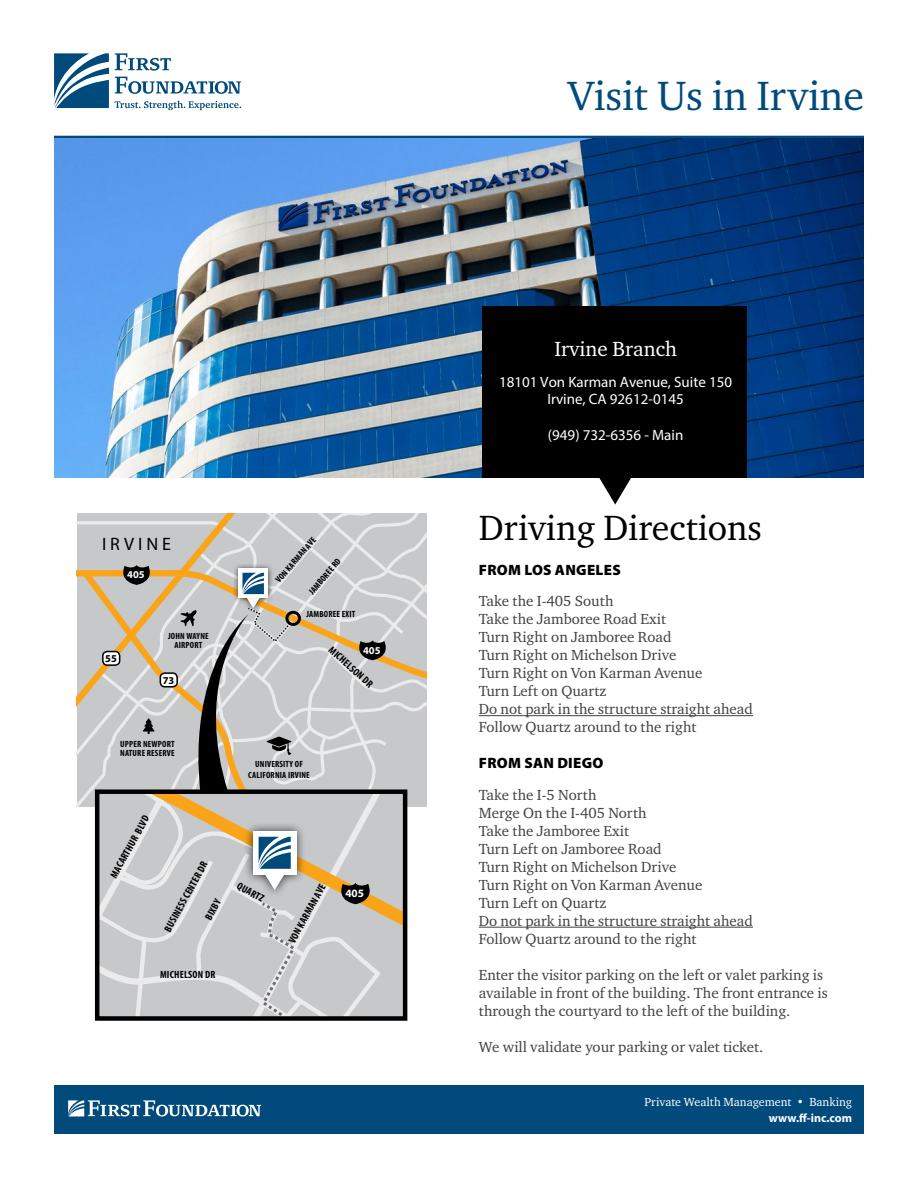
<style>
.page{position:relative;width:918px;height:1188px;background:#fff}
.page>*{position:absolute;margin:0;border:0;box-sizing:border-box;transform-origin:0 0}
.t1{font:42px "Charter ITC Pro";letter-spacing:-.005em;color:#004a7c}
.t2{font:36px "Charter ITC Pro";color:#000}
.t3{font:21px "Charter ITC Pro";color:#fff}
.t4{font:18px "Myriad Pro";letter-spacing:.22em;color:#000}
.t5{font:15px/18px "Charter ITC Pro";color:#414042}
.t6{font:15px/16.8px "Myriad Pro";color:#fff;text-align:center}
.t7{font:900 15px "Myriad Pro";letter-spacing:.02em;color:#000}
.t8{font:12px "Charter ITC Pro";color:#fff}
.t9{font:700 12px "Myriad Pro";color:#fff}
.t10{font:700 11.25px "Myriad Pro";color:#fff}
.t11{font:700 condensed 10.5px "Myriad Pro";letter-spacing:.02em;color:#000}
.t12{font:700 10.5px "Myriad Pro";color:#fff}
.t13{font:700 10.5px "Myriad Pro";color:#000}
.t14{font:700 condensed 9px/9px "Myriad Pro";letter-spacing:.02em;color:#000;text-align:center}
</style>
<div class="page">
<hr style="left:54px;top:136px;width:810px;height:3px;background:#004a7c">
<img style="left:54px;top:138px;width:810px;height:339px">
<div style="left:54px;top:1086px;width:810px;height:48px;background:#004a7c"></div>
<svg style="left:68px;top:1100px;width:193px;height:17px"></svg>
<div style="left:482px;top:306px;width:265px;height:171px;background:#000"></div>
<svg style="left:599px;top:477px;width:32px;height:28px"></svg>
<svg style="left:54px;top:53px;width:55px;height:55px"></svg>
<svg style="left:115px;top:77px;width:126px;height:17px"></svg>
<svg style="left:115px;top:53px;width:56px;height:18px"></svg>
<svg style="left:115px;top:101px;width:126px;height:9px"></svg>
<hr style="left:479px;top:715px;width:274px;height:1px;background:#414042">
<hr style="left:479px;top:927px;width:274px;height:1px;background:#414042">
<svg style="left:77px;top:514px;width:349px;height:505px;background:#c4c2be"></svg>
<p class="t4" style="left:102px;top:532px;width:71px">IRVINE</p>
<p class="t12" style="left:127px;top:568px;width:19px">405</p>
<p class="t13" style="left:105px;top:652px;width:13px">55</p>
<p class="t14" style="left:168px;top:631px;width:42px">JOHN WAYNE<br>AIRPORT</p>
<p class="t13" style="left:163px;top:673px;width:13px">73</p>
<p class="t14" style="left:274px;top:578px;width:58px;rotate:-49deg">VON KARMAN AVE</p>
<p class="t14" style="left:307px;top:591px;width:46px;rotate:-50deg">JAMBOREE RD</p>
<p class="t14" style="left:306px;top:609px;width:50px">JAMBOREE EXIT</p>
<p class="t11" style="left:335px;top:643px;width:57px;rotate:42deg">MICHELSON DR</p>
<p class="t12" style="left:363px;top:643px;width:19px">405</p>
<p class="t14" style="left:120px;top:740px;width:56px;text-align:left">UPPER NEWPORT<br>NATURE RESERVE</p>
<p class="t14" style="left:248px;top:759px;width:63px;line-height:10.8px">UNIVERSITY OF<br>CALIFORNIA IRVINE</p>
<p class="t11" style="left:107px;top:874px;width:71px;rotate:-61deg">MACARTHUR BLVD</p>
<p class="t11" style="left:161px;top:928px;width:80px;rotate:-61deg">BUSINESS CENTER DR</p>
<p class="t11" style="left:202px;top:916px;width:24px;rotate:-61deg">BIXBY</p>
<p class="t11" style="left:241px;top:879px;width:31px;rotate:29deg">QUARTZ</p>
<p class="t11" style="left:160px;top:967px;width:57px">MICHELSON DR</p>
<p class="t11" style="left:286px;top:939px;width:67px;rotate:-61deg">VON KARMAN AVE</p>
<p class="t10" style="left:345px;top:886px;width:20px">405</p>
<h1 class="t1" style="left:568px;top:70px;width:297px">Visit Us in Irvine</h1>
<h3 class="t3" style="left:554px;top:336px;width:124px">Irvine Branch</h3>
<p class="t6" style="left:499px;top:374px;width:234px">18101 Von Karman Avenue, Suite 150<br>Irvine, CA 92612-0145</p>
<p class="t6" style="left:548px;top:426px;width:137px">(949) 732-6356 - Main</p>
<h2 class="t2" style="left:479px;top:505px;width:285px">Driving Directions</h2>
<p class="t7" style="left:479px;top:559px;width:143px">FROM LOS ANGELES</p>
<p class="t5" style="left:479px;top:592px;width:276px">Take the I-405 South<br>Take the Jamboree Road Exit<br>Turn Right on Jamboree Road<br>Turn Right on Michelson Drive<br>Turn Right on Von Karman Avenue<br>Turn Left on Quartz<br>Do not park in the structure straight ahead<br>Follow Quartz around to the right</p>
<p class="t7" style="left:479px;top:753px;width:126px">FROM SAN DIEGO</p>
<p class="t5" style="left:479px;top:785px;width:276px">Take the I-5 North<br>Merge On the I-405 North<br>Take the Jamboree Exit<br>Turn Left on Jamboree Road<br>Turn Right on Michelson Drive<br>Turn Right on Von Karman Avenue<br>Turn Left on Quartz<br>Do not park in the structure straight ahead<br>Follow Quartz around to the right</p>
<p class="t5" style="left:479px;top:965px;width:351px">Enter the visitor parking on the left or valet parking is available in front of the building. The front entrance is through the courtyard to the left of the building.</p>
<p class="t5" style="left:479px;top:1037px;width:286px">We will validate your parking or valet ticket.</p>
<p class="t8" style="left:645px;top:1094px;width:209px">Private Wealth Management • Banking</p>
<p class="t9" style="left:769px;top:1111px;width:85px">www.ff-inc.com</p>
</div>
